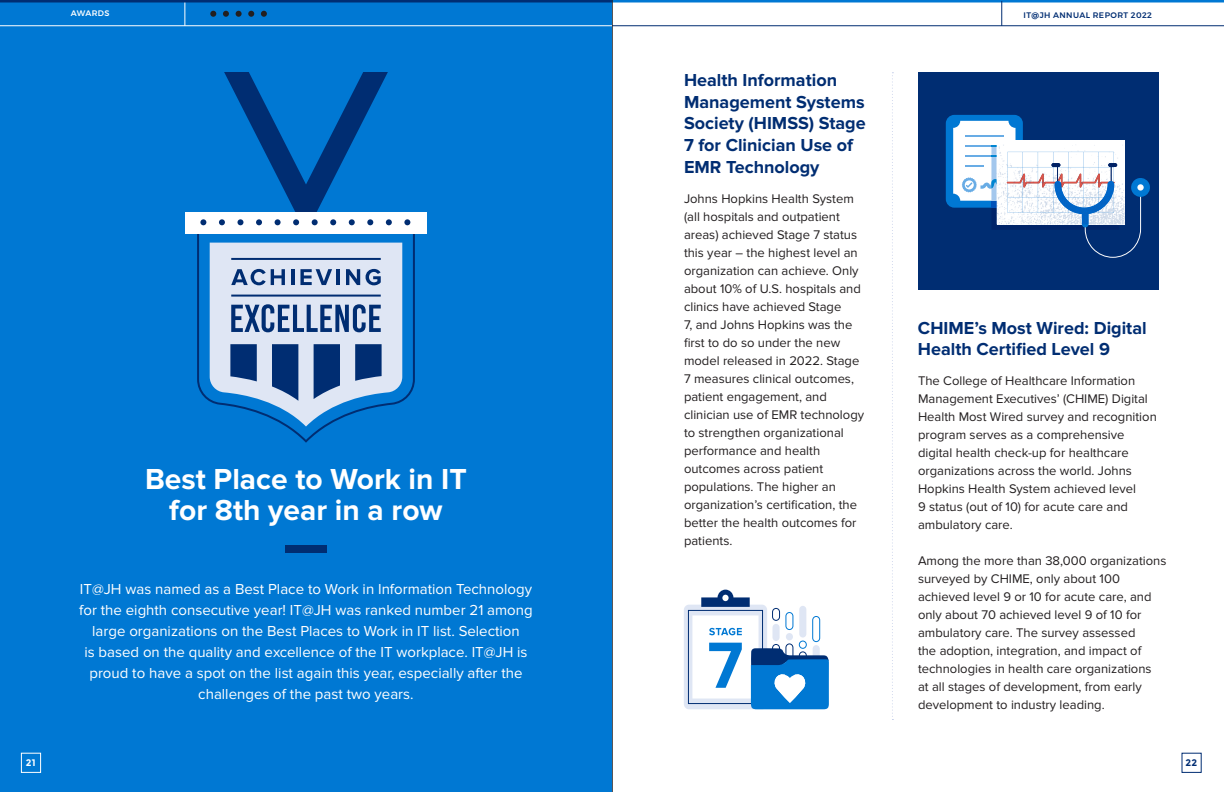
<style>
.page{position:relative;width:1224px;height:792px;background:#fff}
.page>*{position:absolute;margin:0;border:0;box-sizing:border-box;transform-origin:0 0}
.Body{font:700 30px/31px "Proxima Nova";color:#fff;text-align:center}
.Body-2{font:700 18px/21.6px "Proxima Nova";color:#002d72}
.Body_larger{font:15px/21px "Proxima Nova";color:#fff;text-align:center}
.Body_larger-2{font:13px/18px "Proxima Nova";color:#231f20}
.t1{font:700 9.5px "Montserrat";color:#fff}
.t2{font:700 9.5px "Montserrat";color:#002d72}
.t3{font:500 8px "Montserrat";letter-spacing:.05em;color:#002d72}
.t4{font:500 8px "Montserrat";letter-spacing:.05em;color:#fff}
</style>
<div class="page">
<hr style="left:612px;top:25px;width:612px;height:1px;background:#002d72">
<hr style="left:612px;top:0;width:612px;height:2px;background:#0078d3">
<svg style="left:1002px;top:1px;width:1px;height:25px"></svg>
<hr style="left:612px;top:0;width:1px;height:792px;background:#231f20">
<div style="left:0;top:0;width:612px;height:792px;background:#0078d3"></div>
<svg style="left:197px;top:234px;width:218px;height:209px"></svg>
<div style="left:185px;top:212px;width:242px;height:22px;background:#fff"></div>
<svg style="left:200px;top:219px;width:6px;height:6px"></svg>
<svg style="left:219px;top:72px;width:173px;height:153px"></svg>
<svg style="left:404px;top:219px;width:6px;height:6px"></svg>
<svg style="left:210px;top:243px;width:192px;height:184px;background:#8cabd0"></svg>
<div style="left:21px;top:753px;width:20px;height:20px;border:1px solid #fff"></div>
<svg style="left:892px;top:72px;width:1px;height:648px"></svg>
<div style="left:285px;top:545px;width:42px;height:8px;background:#002d72"></div>
<svg style="left:185px;top:2px;width:1px;height:23px"></svg>
<hr style="left:0;top:0;width:612px;height:2px;background:#002d72">
<svg style="left:210px;top:11px;width:6px;height:6px"></svg>
<svg style="left:236px;top:11px;width:6px;height:6px"></svg>
<svg style="left:223px;top:11px;width:6px;height:6px"></svg>
<svg style="left:248px;top:11px;width:6px;height:6px"></svg>
<svg style="left:261px;top:11px;width:6px;height:6px"></svg>
<hr style="left:0;top:25px;width:612px;height:1px;background:#fff">
<div style="left:918px;top:72px;width:241px;height:218px;background:#002d72"></div>
<div style="left:946px;top:115px;width:77px;height:93px;background:#0078d3;border-radius:9px"></div>
<div style="left:953px;top:121px;width:63px;height:80px;background:#fff;border-radius:7px"></div>
<hr style="left:965px;top:135px;width:39px;height:2px;background:#68ace5">
<img style="left:1016px;top:140px;width:109px;height:5px">
<svg style="left:962px;top:145px;width:188px;height:113px"></svg>
<div style="left:772px;top:608px;width:8px;height:13px;border:1px solid #002d72;border-radius:4px"></div>
<div style="left:786px;top:612px;width:7px;height:18px;border:1px solid #0078d3;border-radius:4px"></div>
<div style="left:799px;top:606px;width:7px;height:32px;background:#dfe6f4;border-radius:4px"></div>
<div style="left:684px;top:605px;width:83px;height:104px;background:linear-gradient(to right,#dae2f1,#d9e1f0);border-radius:5px"></div>
<div style="left:688px;top:610px;width:75px;height:94px;border:1px solid #002d72"></div>
<svg style="left:701px;top:590px;width:49px;height:17px"></svg>
<div style="left:722px;top:595px;width:7px;height:6px;background:#fff;border-radius:50%"></div>
<svg style="left:692px;top:615px;width:137px;height:94px"></svg>
<p class="t4" style="left:71px;top:7px;width:40px">AWARDS</p>
<p class="Body" style="left:145px;top:464px;width:323px">Best Place to Work in IT for 8th year in a row</p>
<p class="Body_larger" style="left:79px;top:579px;width:455px">IT@JH was named as a Best Place to Work in Information Technology for the eighth consecutive year! IT@JH was ranked number 21 among large organizations on the Best Places to Work in IT list. Selection<br>is based on the quality and excellence of the IT workplace. IT@JH is proud to have a spot on the list again this year, especially after the challenges of the past two years.</p>
<p class="Body-2" style="left:684px;top:70px;width:183px">Health Information<br>Management Systems<br>Society (HIMSS) Stage<br>7 for Clinician Use of<br>EMR Technology</p>
<p class="Body_larger-2" style="left:684px;top:189px;width:182px">Johns Hopkins Health System (all hospitals and outpatient areas) achieved Stage 7 status this year – the highest level an organization can achieve. Only about 10% of U.S. hospitals and clinics have achieved Stage<br>7, and Johns Hopkins was the first to do so under the new model released in 2022. Stage<br>7 measures clinical outcomes, patient engagement, and clinician use of EMR technology to strengthen organizational performance and health outcomes across patient populations. The higher an organization’s certification, the better the health outcomes for patients.</p>
<p class="t3" style="left:1024px;top:9px;width:130px">IT@JH ANNUAL REPORT 2022</p>
<p class="Body-2" style="left:918px;top:317px;width:230px">CHIME’s Most Wired: Digital<br>Health Certified Level 9</p>
<p class="Body_larger-2" style="left:918px;top:372px;width:240px">The College of Healthcare Information Management Executives’ (CHIME) Digital Health Most Wired survey and recognition program serves as a comprehensive digital health check-up for healthcare organizations across the world. Johns Hopkins Health System achieved level<br>9 status (out of 10) for acute care and ambulatory care.</p>
<p class="Body_larger-2" style="left:918px;top:552px;width:250px">Among the more than 38,000 organizations surveyed by CHIME, only about 100 achieved level 9 or 10 for acute care, and only about 70 achieved level 9 of 10 for ambulatory care. The survey assessed<br>the adoption, integration, and impact of technologies in health care organizations<br>at all stages of development, from early development to industry leading.</p>
<p class="t1" style="left:26px;top:757px;width:12px">21</p>
<p class="t2" style="left:1185px;top:757px;width:13px">22</p>
</div>
